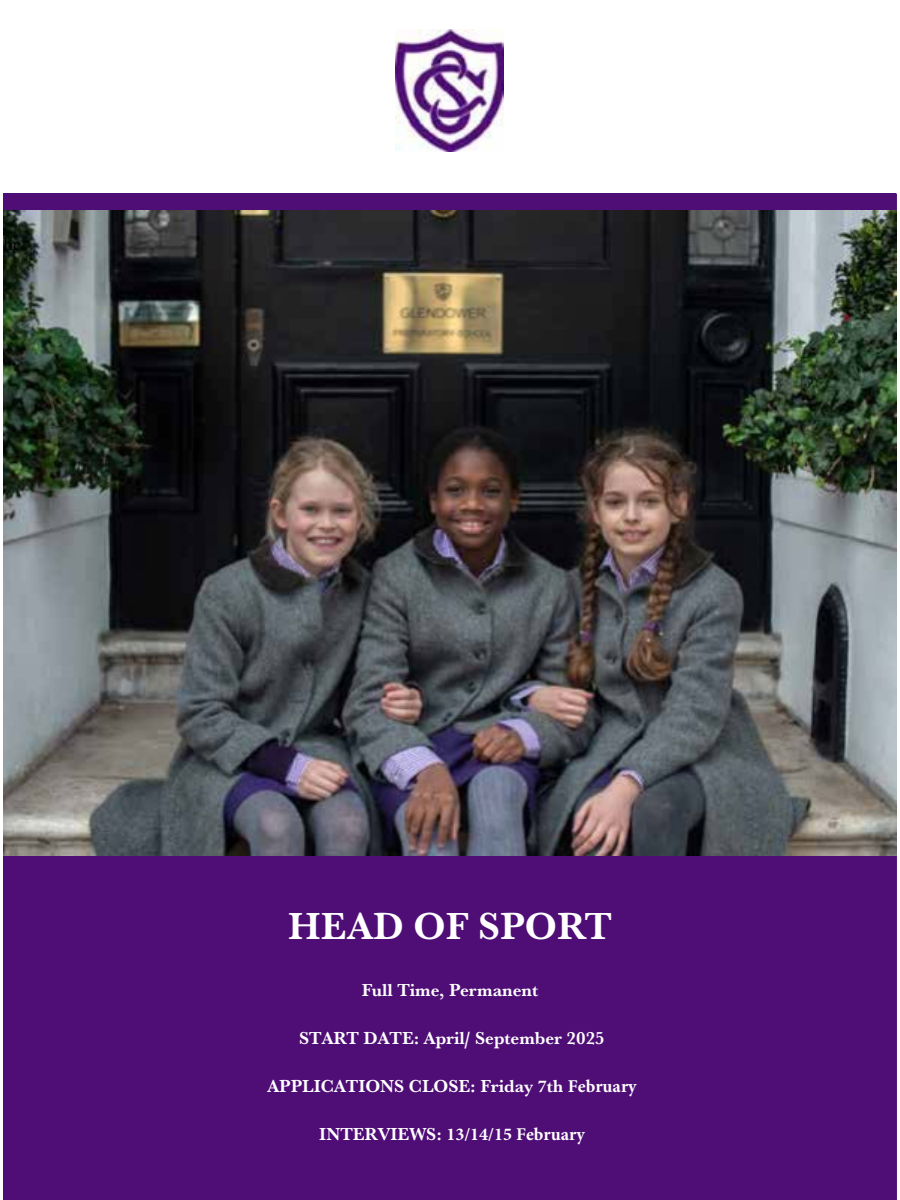
<style>
.page{position:relative;width:900px;height:1200px;background:#fff}
.page>*{position:absolute;margin:0;border:0;box-sizing:border-box;transform-origin:0 0}
.t1{font:700 39px "Baskerville URW";color:#fff}
.t2{font:700 18px "Baskerville URW";color:#fff}
.t3{font:700 18px "Minion Pro";color:#fff}
.t4{font:18px "Minion Pro";color:#000}
.s1{font-family:"Minion Pro"}
.s2{font-family:"Baskerville URW"}
</style>
<div class="page">
<div style="left:4px;top:194px;width:892px;height:1006px;background:#4f0d76"></div>
<img style="left:4px;top:211px;width:892px;height:644px">
<img style="left:396px;top:30px;width:108px;height:121px">
<p class="t4" style="left:4px;top:232px;width:19px">he</p>
<h1 class="t1" style="left:288px;top:898px;width:325px">HEAD OF SPORT</h1>
<p class="t2" style="left:362px;top:977px;width:178px">Full Time, Permanent</p>
<p class="t2" style="left:299px;top:1025px;width:307px">START DATE: April/ September 2025</p>
<p class="t2" style="left:267px;top:1073px;width:371px">APPLICATIONS CLOSE: Friday <span class="s1">7</span>th <span class="s1">February</span></p>
<p class="t3" style="left:319px;top:1121px;width:267px"><span class="s2">INTERVIEWS:</span> 13/14/15 February</p>
</div>
